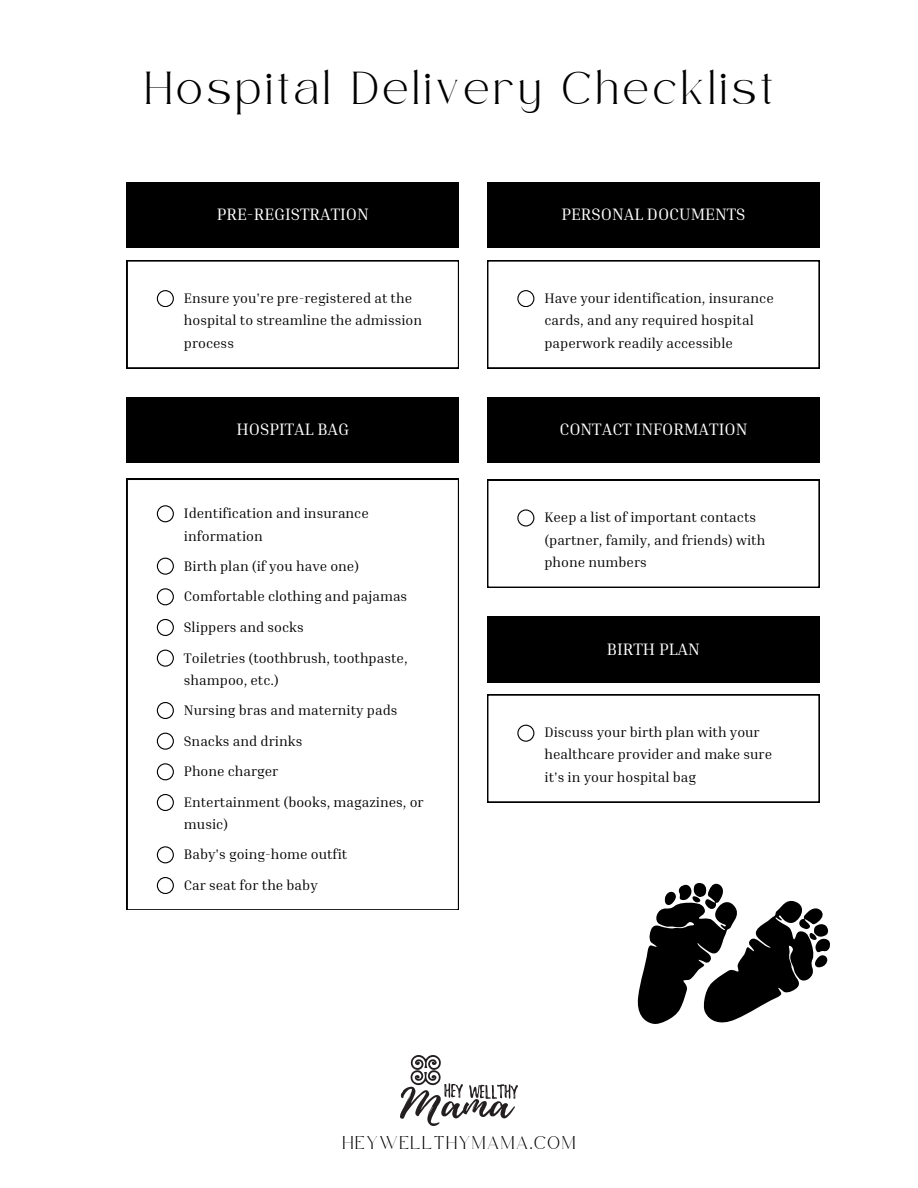
<style>
.page{position:relative;width:918px;height:1188px;background:#fff}
.page>*{position:absolute;margin:0;border:0;box-sizing:border-box;transform-origin:0 0}
.t1{font:22.5px "Safira March";letter-spacing:.235em;color:#000}
.t2{font:16.95px "Inria Serif";color:#fff}
.t3{font:14.1px/22.2px "Inria Serif";color:#000}
.t4{font:9px "Safira March";letter-spacing:.235em;color:#000}
</style>
<div class="page">
<svg style="left:127px;top:479px;width:332px;height:431px"></svg>
<div style="left:127px;top:182px;width:332px;height:66px;background:#000"></div>
<div style="left:487px;top:182px;width:332px;height:66px;background:#000"></div>
<div style="left:487px;top:398px;width:332px;height:65px;background:#000"></div>
<div style="left:127px;top:398px;width:332px;height:65px;background:#000"></div>
<div style="left:487px;top:617px;width:332px;height:65px;background:#000"></div>
<svg style="left:127px;top:261px;width:332px;height:107px"></svg>
<svg style="left:487px;top:261px;width:332px;height:107px"></svg>
<svg style="left:157px;top:505px;width:17px;height:17px"></svg>
<svg style="left:157px;top:558px;width:17px;height:16px"></svg>
<svg style="left:157px;top:588px;width:17px;height:17px"></svg>
<svg style="left:157px;top:619px;width:17px;height:17px"></svg>
<svg style="left:157px;top:650px;width:17px;height:16px"></svg>
<svg style="left:157px;top:702px;width:17px;height:17px"></svg>
<svg style="left:157px;top:733px;width:17px;height:17px"></svg>
<svg style="left:157px;top:877px;width:17px;height:17px"></svg>
<svg style="left:157px;top:846px;width:17px;height:17px"></svg>
<svg style="left:157px;top:763px;width:17px;height:17px"></svg>
<svg style="left:157px;top:794px;width:17px;height:17px"></svg>
<svg style="left:487px;top:480px;width:332px;height:108px"></svg>
<svg style="left:487px;top:695px;width:332px;height:107px"></svg>
<svg style="left:637px;top:883px;width:193px;height:141px"></svg>
<img style="left:400px;top:1055px;width:117px;height:70px">
<p class="t1" style="left:145px;top:83px;width:629px">Hospital Delivery Checklist</p>
<p class="t2" style="left:217px;top:204px;width:154px">PRE-REGISTRATION</p>
<p class="t2" style="left:561px;top:204px;width:186px">PERSONAL DOCUMENTS</p>
<h1 class="t3" style="left:184px;top:287px;width:240px">Ensure you're pre-registered at the hospital to streamline the admission process</h1>
<h2 class="t3" style="left:544px;top:287px;width:231px">Have your identification, insurance cards, and any required hospital paperwork readily accessible</h2>
<p class="t2" style="left:236px;top:419px;width:114px">HOSPITAL BAG</p>
<h2 class="t2" style="left:559px;top:419px;width:189px">CONTACT INFORMATION</h2>
<h2 class="t3" style="left:184px;top:502px;width:186px">Identification and insurance information</h2>
<p class="t3" style="left:184px;top:554px;width:177px">Birth plan (if you have one)</p>
<p class="t3" style="left:184px;top:585px;width:225px">Comfortable clothing and pajamas</p>
<h2 class="t3" style="left:184px;top:616px;width:121px">Slippers and socks</h2>
<h2 class="t3" style="left:184px;top:646px;width:225px">Toiletries (toothbrush, toothpaste, shampoo, etc.)</h2>
<p class="t3" style="left:184px;top:699px;width:215px">Nursing bras and maternity pads</p>
<p class="t3" style="left:184px;top:729px;width:120px">Snacks and drinks</p>
<p class="t3" style="left:184px;top:760px;width:96px">Phone charger</p>
<p class="t3" style="left:184px;top:791px;width:241px">Entertainment (books, magazines, or music)</p>
<p class="t3" style="left:184px;top:843px;width:165px">Baby's going-home outfit</p>
<p class="t3" style="left:184px;top:874px;width:135px">Car seat for the baby</p>
<p class="t3" style="left:544px;top:506px;width:222px">Keep a list of important contacts (partner, family, and friends) with phone numbers</p>
<p class="t2" style="left:607px;top:638px;width:94px">BIRTH PLAN</p>
<p class="t3" style="left:544px;top:721px;width:229px">Discuss your birth plan with your healthcare provider and make sure it's in your hospital bag</p>
<p class="t4" style="left:343px;top:1141px;width:234px">HEYWELLTHYMAMA.COM</p>
</div>
